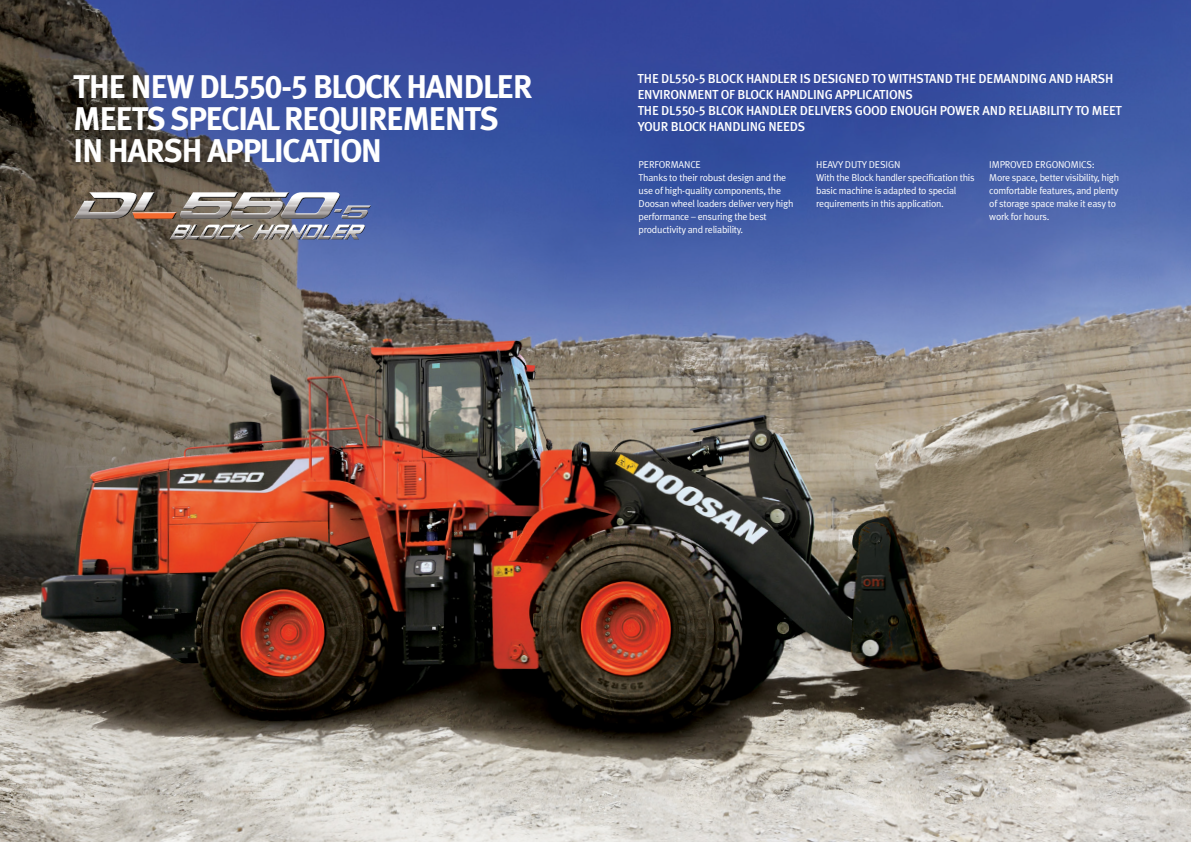
<style>
.page{position:relative;width:1191px;height:842px;background:#fff}
.page>*{position:absolute;margin:0;border:0;box-sizing:border-box;transform-origin:0 0}
.t1{font:700 32.8px/32px "Meta Plus Lining";letter-spacing:-.045em;color:#fff}
.t2{font:500 13px/16px "Meta Plus Lining";letter-spacing:-.02em;color:#fff}
.t3{font:10px/13px "Meta Plus Lining Normal";letter-spacing:-.025em;color:#fff}
</style>
<div class="page">
<img style="left:0;top:0;width:1191px;height:842px">
<svg style="left:73px;top:192px;width:299px;height:28px;background:#908b90"></svg>
<svg style="left:168px;top:224px;width:199px;height:17px;background:#8e8e94"></svg>
<h1 class="t1" style="left:73px;top:70px;width:461px">THE NEW DL550-5 BLOCK HANDLER<br>MEETS SPECIAL REQUIREMENTS<br>IN HARSH APPLICATION</h1>
<h2 class="t2" style="left:637px;top:71px;width:477px">THE DL550-5 BLOCK HANDLER IS DESIGNED TO WITHSTAND THE DEMANDING AND HARSH ENVIRONMENT OF BLOCK HANDLING APPLICATIONS<br>THE DL550-5 BLCOK HANDLER DELIVERS GOOD ENOUGH POWER AN D RELIABI LITY TO MEET YOU R BLOCK HANDLING NEEDS</h2>
<p class="t3" style="left:638px;top:158px;width:156px">Pe rformance<br>Thanks to their robust design and the use of high-quality components, the<br>Doosan wheel loaders deliver very high performance – ensuring the best productivity and reliability.</p>
<p class="t3" style="left:816px;top:158px;width:160px">Heavy duty Design<br>With the Block handler specification this basic machine is adapted to special requirements in this application.</p>
<p class="t3" style="left:989px;top:158px;width:131px">I mproved ergonomics:<br>More space, better visibility, high comfortable features, and plenty of storage space make it easy to work for hours.</p>
</div>
